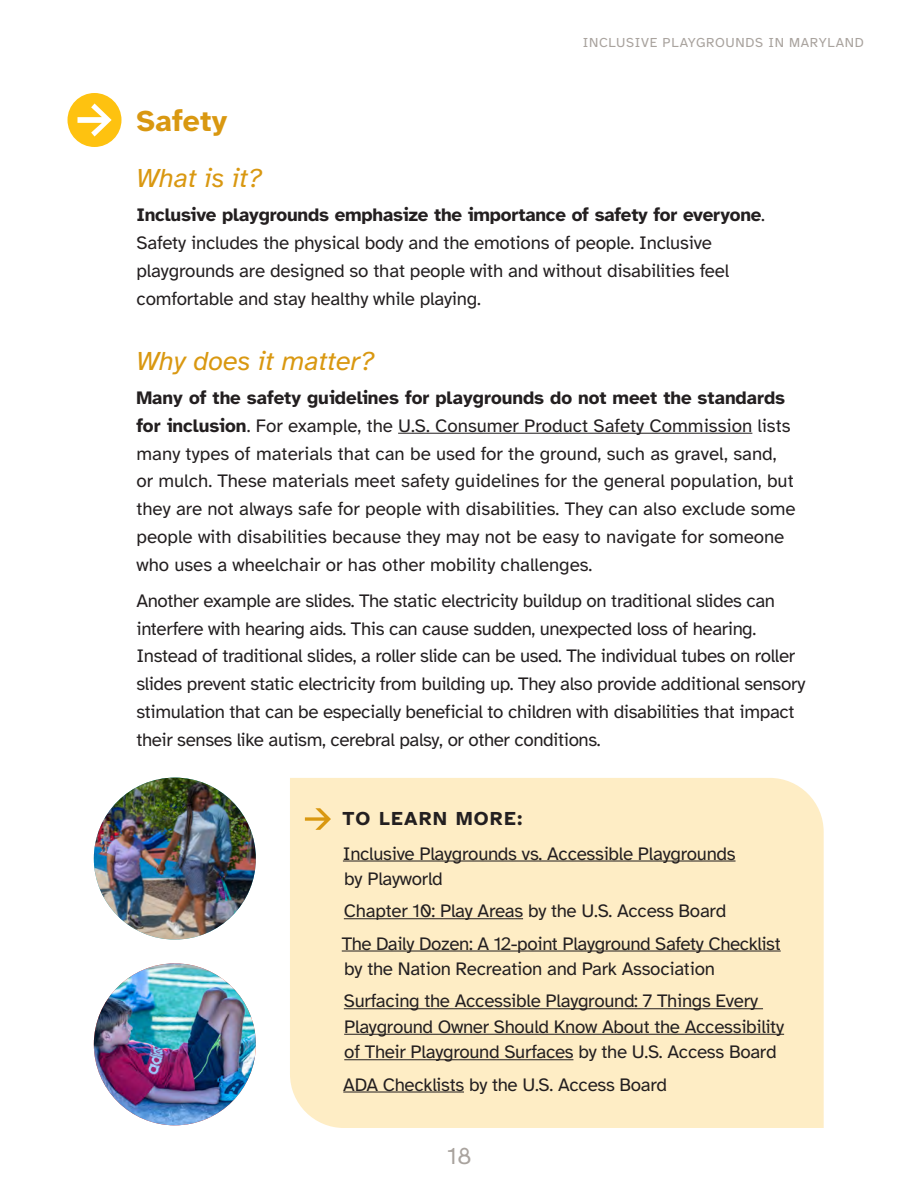
<style>
.page{position:relative;width:918px;height:1188px;background:#fff}
.page>*{position:absolute;margin:0;border:0;box-sizing:border-box;transform-origin:0 0}
.t1{font:700 30px "Atkinson Hyperlegible";letter-spacing:.01em;color:#d99811}
.t2{font:italic 27px "Atkinson Hyperlegible";color:#d99811}
.t3{font:24px "Atkinson Hyperlegible";color:#a9a39e}
.t4{font:700 19.5px "Atkinson Hyperlegible";letter-spacing:.075em;color:#231f20}
.t5{font:18.75px/27.8px "Atkinson Hyperlegible";letter-spacing:-.015em;color:#231f20}
.t6{font:700 18.75px "Atkinson Hyperlegible";letter-spacing:-.01em;color:#231f20}
.t7{font:13.5px "Atkinson Hyperlegible";letter-spacing:.05em;color:#a9a39e}
.s1{font-weight:400}
.s2{font-weight:700}
</style>
<div class="page">
<div style="left:68px;top:93px;width:54px;height:54px;background:#fec210;border-radius:50%"></div>
<svg style="left:77px;top:103px;width:35px;height:34px"></svg>
<hr style="left:398px;top:433px;width:354px;height:1px;background:#231f20">
<div style="left:290px;top:778px;width:534px;height:350px;background:#feedc5"></div>
<hr style="left:343px;top:861px;width:393px;height:1px;background:#231f20">
<hr style="left:344px;top:918px;width:179px;height:1px;background:#231f20">
<hr style="left:342px;top:951px;width:439px;height:1px;background:#231f20">
<hr style="left:344px;top:1008px;width:419px;height:1px;background:#231f20">
<hr style="left:344px;top:1034px;width:440px;height:1px;background:#231f20">
<hr style="left:344px;top:1059px;width:229px;height:1px;background:#231f20">
<hr style="left:343px;top:1092px;width:121px;height:1px;background:#231f20">
<svg style="left:305px;top:808px;width:26px;height:22px"></svg>
<img style="left:94px;top:778px;width:162px;height:162px;border-radius:81px">
<img style="left:94px;top:963px;width:162px;height:162px;border-radius:81px">
<p class="t7" style="left:583px;top:36px;width:283px">INCLUSIVE PLAYGROUNDS IN MARYLAND</p>
<h1 class="t1" style="left:136px;top:103px;width:92px">Safety</h1>
<h2 class="t2" style="left:136px;top:163px;width:128px">What is it?</h2>
<p class="t6" style="left:136px;top:204px;width:630px">Inclusive playgrounds emphasize the importance of safety for everyone<span class="s1">.</span></p>
<p class="t5" style="left:136px;top:229px;width:594px">Safety includes the physical body and the emotions of people. Inclusive playgrounds are designed so that people with and without disabilities feel comfortable and stay healthy while playing.</p>
<h2 class="t2" style="left:136px;top:346px;width:240px">Why does it matter?</h2>
<p class="t5" style="left:136px;top:384px;width:661px"><span class="s2">Many of the safety guidelines for playgrounds do not meet the standards for inclusion</span>. For example, the U.S. Consumer Product Safety Commission lists many types of materials that can be used for the ground, such as gravel, sand, or mulch. These materials meet safety guidelines for the general population, but they are not always safe for people with disabilities. They can also exclude some people with disabilities because they may not be easy to navigate for someone who uses a wheelchair or has other mobility challenges.</p>
<p class="t5" style="left:136px;top:587px;width:671px">Another example are slides. The static electricity buildup on traditional slides can interfere with hearing aids. This can cause sudden, unexpected loss of hearing.<br>Instead of traditional slides, a roller slide can be used. The individual tubes on roller slides prevent static electricity from building up. They also provide additional sensory stimulation that can be especially beneficial to children with disabilities that impact their senses like autism, cerebral palsy, or other conditions.</p>
<h4 class="t4" style="left:343px;top:808px;width:182px">TO LEARN MORE:</h4>
<p class="t5" style="left:343px;top:841px;width:394px;line-height:25.5px">Inclusive Playgrounds vs. Accessible Playgrounds by Playworld</p>
<p class="t5" style="left:344px;top:898px;width:384px">Chapter 10: Play Areas by the U.S. Access Board</p>
<p class="t5" style="left:342px;top:931px;width:440px;line-height:25.5px">The Daily Dozen: A 12-point Playground Safety Checklist by the Nation Recreation and Park Association</p>
<p class="t5" style="left:344px;top:989px;width:442px;line-height:25.5px">Surfacing the Accessible Playground: 7 Things Every<br>Playground Owner Should Know About the Accessibility of Their Playground Surfaces by the U.S. Access Board</p>
<p class="t5" style="left:343px;top:1071px;width:325px">ADA Checklists by the U.S. Access Board</p>
<p class="t3" style="left:447px;top:1142px;width:26px">18</p>
</div>
